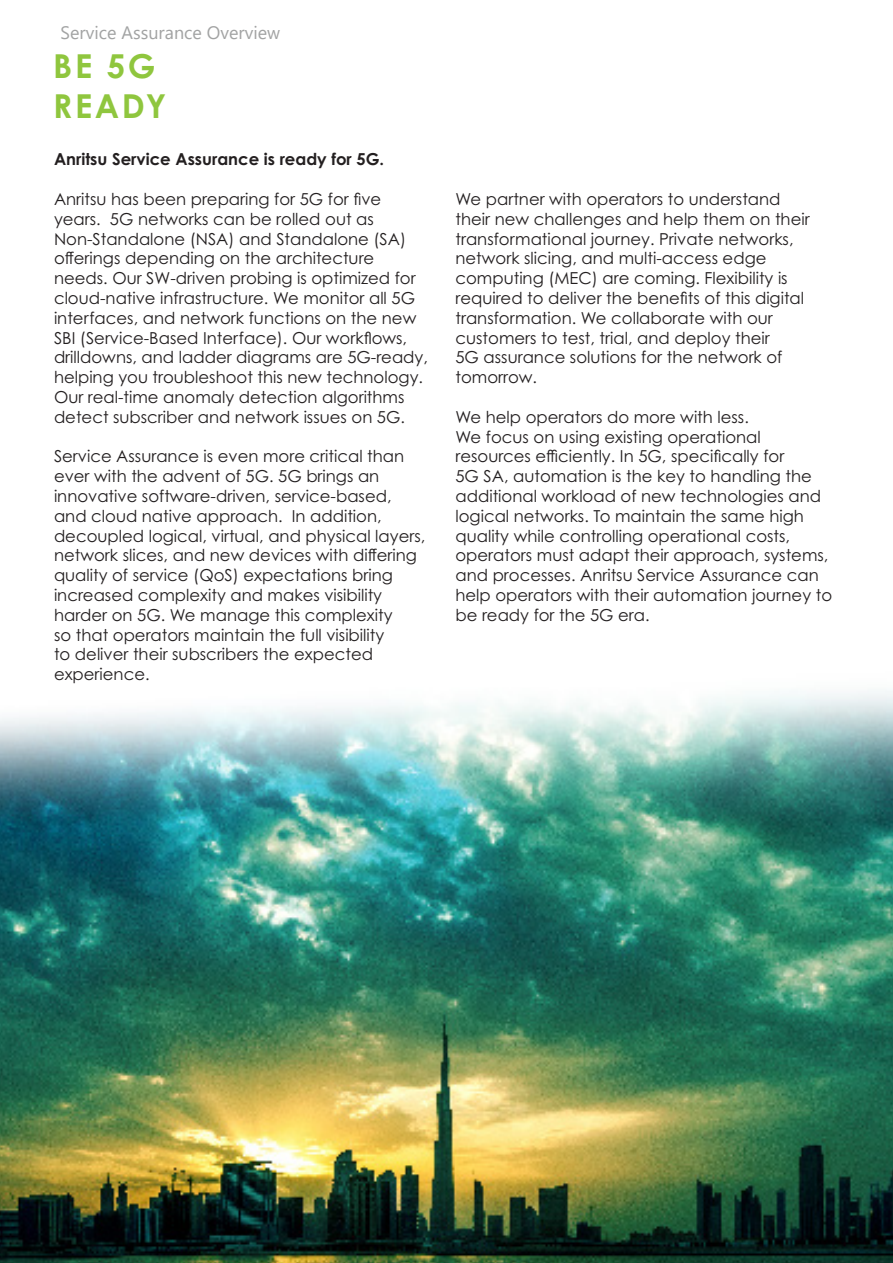
<style>
.page{position:relative;width:893px;height:1263px;background:#fff}
.page>*{position:absolute;margin:0;border:0;box-sizing:border-box;transform-origin:0 0}
.t1{font:700 33px/39.6px "Century Gothic Pro";letter-spacing:.08em;color:#8fc63e}
.t2{font:18px "Segoe UI";color:#a2a3a3}
.t3{font:16.5px/19.8px "Century Gothic Pro";color:#231f20}
.t4{font:700 16.5px "Century Gothic Pro";color:#231f20}
</style>
<div class="page">
<img style="left:0;top:690px;width:893px;height:573px">
<p class="t2" style="left:61px;top:16px;width:221px">Service Assurance Overview</p>
<p class="t1" style="left:53px;top:46px;width:115px">BE 5G<br>READY</p>
<p class="t4" style="left:54px;top:149px;width:332px">Anritsu Service Assurance is ready for 5G.</p>
<p class="t3" style="left:54px;top:189px;width:375px">Anritsu has been preparing for 5G for five years. 5G networks can be rolled out as Non-Standalone (NSA) and Standalone (SA) offerings depending on the architecture needs. Our SW-driven probing is optimized for cloud-native infrastructure. We monitor all 5G interfaces, and network functions on the new SBI (Service-Based Interface). Our workflows, drilldowns, and ladder diagrams are 5G-ready, helping you troubleshoot this new technology.<br>Our real-time anomaly detection algorithms detect subscriber and network issues on 5G.</p>
<p class="t3" style="left:54px;top:446px;width:373px">Service Assurance is even more critical than ever with the advent of 5G. 5G brings an innovative software-driven, service-based, and cloud native approach. In addition, decoupled logical, virtual, and physical layers, network slices, and new devices with differing quality of service (QoS) expectations bring increased complexity and makes visibility harder on 5G. We manage this complexity<br>so that operators maintain the full visibility<br>to deliver their subscribers the expected experience.</p>
<p class="t3" style="left:455px;top:189px;width:356px">We partner with operators to understand their new challenges and help them on their transformational journey. Private networks, network slicing, and multi-access edge computing (MEC) are coming. Flexibility is required to deliver the benefits of this digital transformation. We collaborate with our customers to test, trial, and deploy their<br>5G assurance solutions for the network of tomorrow.</p>
<p class="t3" style="left:455px;top:407px;width:378px">We help operators do more with less.<br>We focus on using existing operational resources efficiently. In 5G, specifically for<br>5G SA, automation is the key to handling the additional workload of new technologies and logical networks. To maintain the same high quality while controlling operational costs, operators must adapt their approach, systems, and processes. Anritsu Service Assurance can help operators with their automation journey to be ready for the 5G era.</p>
</div>
